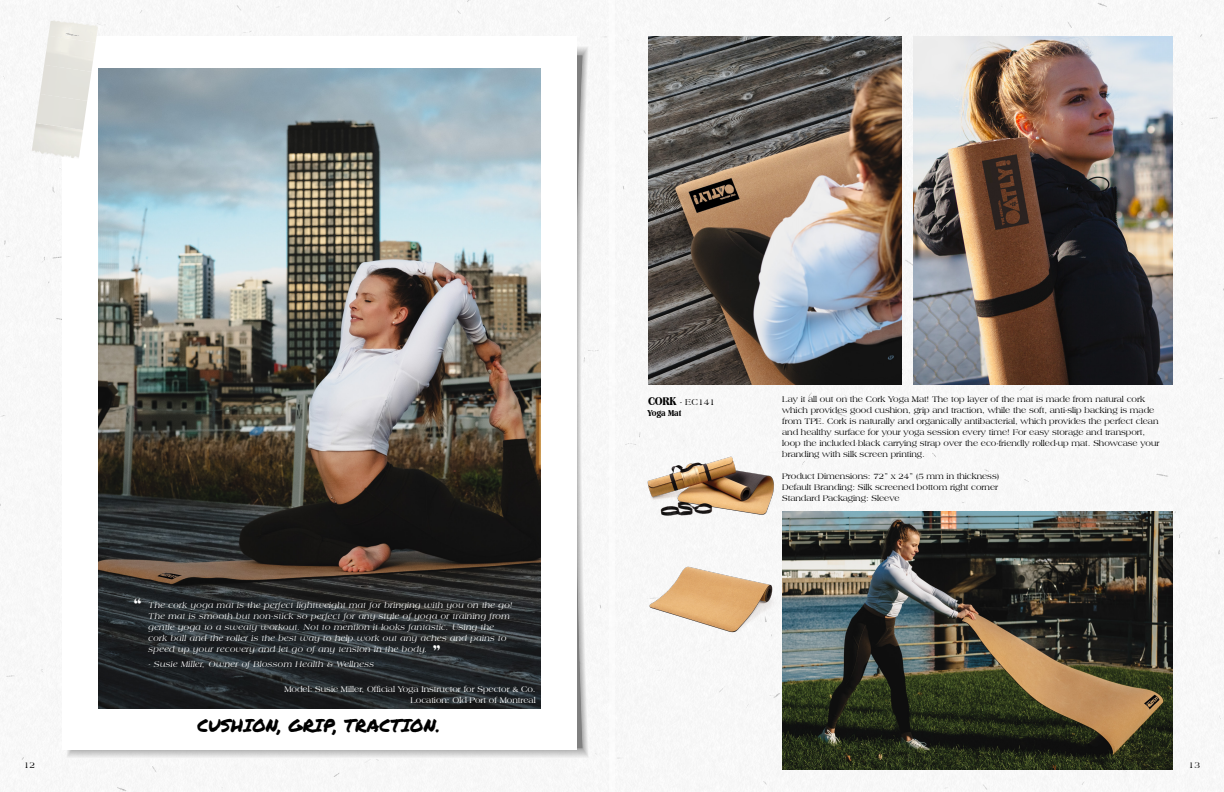
<style>
.page{position:relative;width:1224px;height:792px;background:#fff}
.page>*{position:absolute;margin:0;border:0;box-sizing:border-box;transform-origin:0 0}
.t1{font:18px "Permanent Marker";color:#000}
.t2{font:800 18px "Americana BT";color:#fff}
.t3{font:800 condensed 9px/10.8px "Americana BT";color:#000}
.t4{font:9px "Americana BT";color:#000}
.t5{font:8.5px/11px "Americana BT";color:#000}
.t6{font:italic 8.5px/11px "Americana BT";letter-spacing:.04em;color:#fff}
.t7{font:8.5px/11px "Americana BT";color:#fff;text-align:right}
.s1{font-size:12px}
.s2{font-weight:400;font-stretch:normal}
</style>
<div class="page">
<img style="left:0;top:0;width:1224px;height:792px">
<img style="left:644px;top:421px;width:132px;height:111px">
<img style="left:644px;top:532px;width:132px;height:133px">
<img style="left:648px;top:36px;width:253px;height:348px">
<img style="left:913px;top:36px;width:260px;height:348px">
<img style="left:783px;top:511px;width:390px;height:259px">
<div style="left:62px;top:36px;width:515px;height:713px;background:#fff"></div>
<img style="left:99px;top:68px;width:442px;height:640px">
<img style="left:32px;top:123px;width:51px;height:36px">
<img style="left:36px;top:94px;width:51px;height:36px">
<img style="left:40px;top:65px;width:51px;height:36px">
<img style="left:44px;top:36px;width:52px;height:36px">
<img style="left:48px;top:17px;width:50px;height:26px">
<h1 class="t2" style="left:134px;top:593px;width:10px">“</h1>
<p class="t6" style="left:149px;top:600px;width:366px">The cork yoga mat is the perfect lightweight mat for bringing with you on the go!<br>The mat is smooth but non-stick so perfect for any style of yoga or training from gentle yoga to a sweaty workout. Not to mention it looks fantastic. Using the cork ball and the roller is the best way to help work out any aches and pains to speed up your recovery and let go of any tension in the body.</p>
<p class="t6" style="left:149px;top:659px;width:227px">- Susie Miller, Owner of Blossom Health &amp; Wellness</p>
<h1 class="t2" style="left:433px;top:640px;width:10px">”</h1>
<p class="t7" style="left:284px;top:684px;width:253px">Model: Susie Miller, Official Yoga Instructor for Spector &amp; Co.<br>Location: Old Port of Montreal</p>
<h1 class="t1" style="left:198px;top:712px;width:244px">CUSHION, GRIP, TRACTION.</h1>
<p class="t3" style="left:648px;top:396px;width:69px"><span class="s1">CORK</span> <span class="s2">- EC141<br></span>Yoga Mat</p>
<p class="t5" style="left:782px;top:394px;width:379px">Lay it all out on the Cork Yoga Mat! The top layer of the mat is made from natural cork which provides good cushion, grip and traction, while the soft, anti-slip backing is made from TPE. Cork is naturally and organically antibacterial, which provides the perfect clean and healthy surface for your yoga session every time! For easy storage and transport, loop the included black carrying strap over the eco-friendly rolled-up mat. Showcase your branding with silk screen printing.</p>
<p class="t5" style="left:782px;top:471px;width:219px">Product Dimensions: 72” x 24” (5 mm in thickness)<br>Default Branding: Silk screened bottom right corner<br>Standard Packaging: Sleeve</p>
<p class="t4" style="left:24px;top:760px;width:13px">12</p>
<p class="t4" style="left:1189px;top:760px;width:13px">13</p>
</div>
